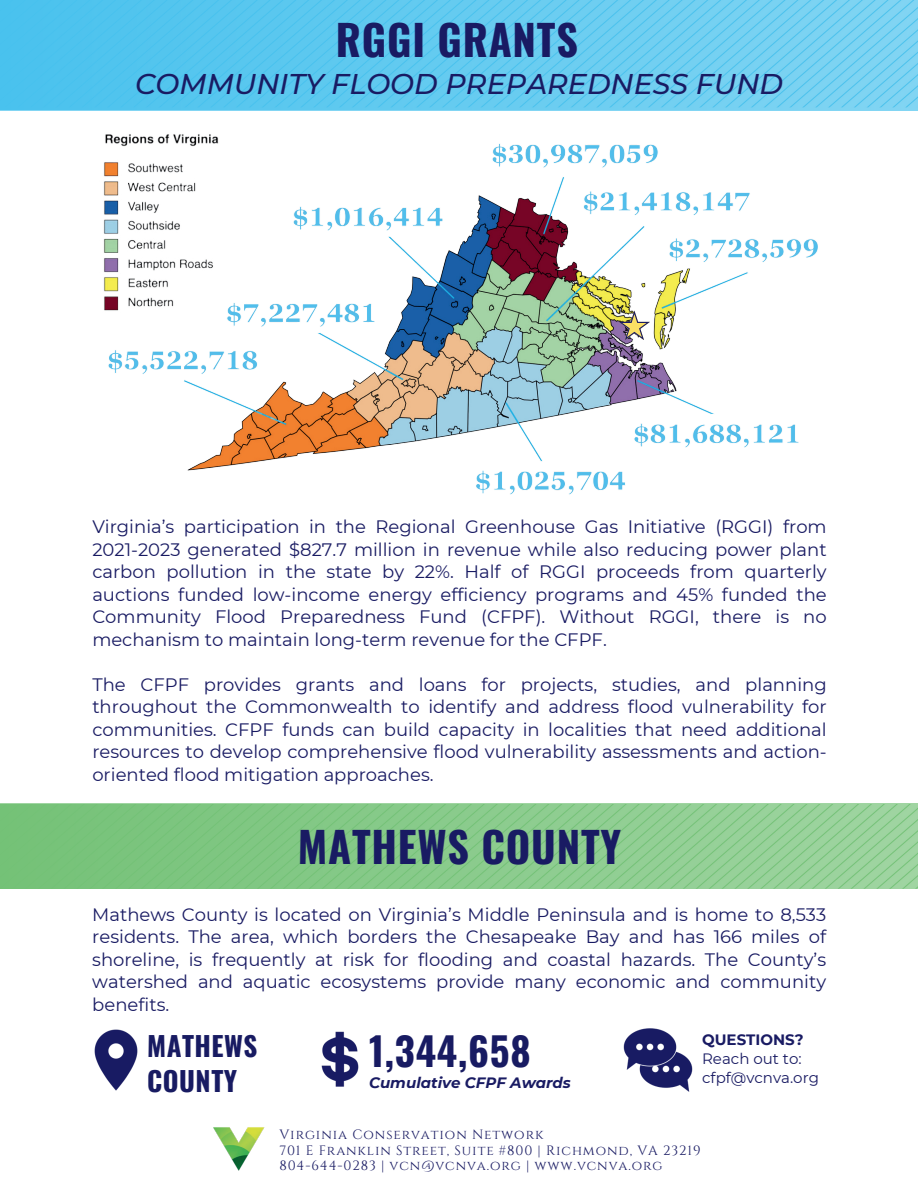
<style>
.page{position:relative;width:918px;height:1188px;background:#fff}
.page>*{position:absolute;margin:0;border:0;box-sizing:border-box;transform-origin:0 0}
.t1{font:700 42px "Oswald";letter-spacing:.02em;color:#191b63}
.t2{font:700 39px "Oswald";letter-spacing:.02em;color:#181b62}
.t3{font:italic 500 28.5px "Montserrat";color:#191b63}
.t4{font:700 27px/34.8px "Oswald";letter-spacing:.02em;color:#181b62}
.t5{font:18px/22.5px "Montserrat";color:#191b63;text-align:justify}
.t6{font:15px/19.2px "Montserrat";color:#191b63}
.t7{font:italic 700 15px "Montserrat";color:#191b63}
.t8{font:700 15px "Montserrat";color:#191b63}
.t9{font:13.5px/15.8px "Cinzel";letter-spacing:.065em;color:#191b63}
</style>
<div class="page">
<svg style="left:0;top:0;width:918px;height:111px"></svg>
<img style="left:108px;top:143px;width:710px;height:352px">
<div style="left:188px;top:183px;width:78px;height:109px;background:#fff"></div>
<img style="left:103px;top:134px;width:125px;height:189px">
<svg style="left:619px;top:311px;width:31px;height:29px"></svg>
<svg style="left:0;top:803px;width:918px;height:86px"></svg>
<img style="left:213px;top:1127px;width:52px;height:44px">
<img style="left:94px;top:1029px;width:44px;height:62px">
<img style="left:623px;top:1028px;width:70px;height:64px">
<img style="left:321px;top:1031px;width:38px;height:56px">
<h1 class="t1" style="left:336px;top:18px;width:244px">RGGI GRANTS</h1>
<h3 class="t3" style="left:135px;top:64px;width:650px">COMMUNITY FLOOD PREPAREDNESS FUND</h3>
<p class="t5" style="left:92px;top:515px;width:736px">Virginia’s participation in the Regional Greenhouse Gas Initiative (RGGI) from 2021-2023 generated $827.7 million in revenue while also reducing power plant carbon pollution in the state by 22%. Half of RGGI proceeds from quarterly auctions funded low-income energy efficiency programs and 45% funded the Community Flood Preparedness Fund (CFPF). Without RGGI, there is no mechanism to maintain long-term revenue for the CFPF.</p>
<p class="t5" style="left:92px;top:672px;width:736px">The CFPF provides grants and loans for projects, studies, and planning throughout the Commonwealth to identify and address flood vulnerability for communities. CFPF funds can build capacity in localities that need additional resources to develop comprehensive flood vulnerability assessments and action&shy;oriented flood mitigation approaches.</p>
<h1 class="t1" style="left:298px;top:825px;width:325px">MATHEWS COUNTY</h1>
<p class="t5" style="left:92px;top:902px;width:735px">Mathews County is located on Virginia’s Middle Peninsula and is home to 8,533 residents. The area, which borders the Chesapeake Bay and has 166 miles of shoreline, is frequently at risk for flooding and coastal hazards. The County’s watershed and aquatic ecosystems provide many economic and community benefits.</p>
<h3 class="t4" style="left:147px;top:1030px;width:112px">MATHEWS<br>COUNTY</h3>
<p class="t8" style="left:702px;top:1028px;width:103px">QUESTIONS?</p>
<h2 class="t2" style="left:369px;top:1031px;width:163px">1,344,658</h2>
<p class="t7" style="left:369px;top:1071px;width:203px">Cumulative CFPF Awards</p>
<p class="t6" style="left:702px;top:1048px;width:118px">Reach out to: cfpf@vcnva.org</p>
<p class="t9" style="left:279px;top:1126px;width:423px">Virginia Conservation Network<br>701 E Franklin Street, Suite #800 | Richmond, VA 23219<br>804-644-0283 | vcn@vcnva.org | www.vcnva.org</p>
</div>
